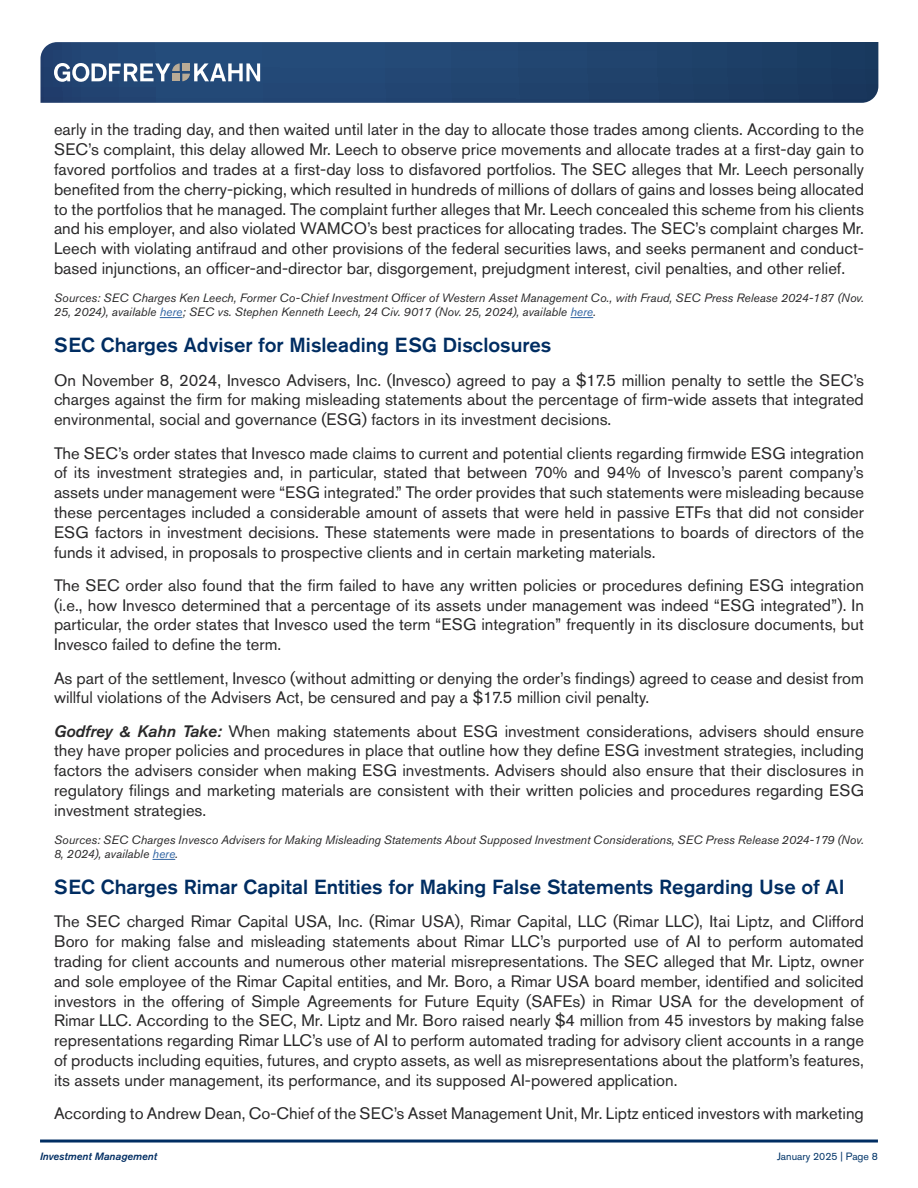
<style>
.page{position:relative;width:918px;height:1188px;background:#fff}
.page>*{position:absolute;margin:0;border:0;box-sizing:border-box;transform-origin:0 0}
.t1{font:500 20.25px "Akzidenz Grotesk Std";color:#002d62}
.t2{font:16.5px/19.8px "Akzidenz Grotesk Std";color:#292829;text-align:justify}
.t3{font:italic 12px/14.4px "Akzidenz Grotesk Std";color:#292829}
.t4{font:italic 500 10.5px "Akzidenz Grotesk Std";color:#002d62}
.t5{font:10.5px "Akzidenz Grotesk Std";color:#003468}
.s1{color:#2f63a2}
.s2{font-weight:500;font-style:italic}
</style>
<div class="page">
<hr style="left:40px;top:1140px;width:838px;height:3px;background:#002d62">
<svg style="left:40px;top:42px;width:838px;height:61px;background:#22446f"></svg>
<svg style="left:54px;top:63px;width:206px;height:19px"></svg>
<div style="left:182px;top:63px;width:8px;height:8px;background:#b9ab96"></div>
<div style="left:172px;top:74px;width:8px;height:7px;background:#b9ab96"></div>
<svg style="left:160px;top:317px;width:23px;height:1px"></svg>
<svg style="left:570px;top:317px;width:23px;height:1px"></svg>
<svg style="left:153px;top:859px;width:22px;height:1px"></svg>
<p class="t2" style="left:54px;top:120px;width:812px">early in the trading day, and then waited until later in the day to allocate those trades among clients. According to the SEC’s complaint, this delay allowed Mr. Leech to observe price movements and allocate trades at a first-day gain to favored portfolios and trades at a first-day loss to disfavored portfolios. The SEC alleges that Mr. Leech personally benefited from the cherry-picking, which resulted in hundreds of millions of dollars of gains and losses being allocated to the portfolios that he managed. The complaint further alleges that Mr. Leech concealed this scheme from his clients and his employer, and also violated WAMCO’s best practices for allocating trades. The SEC’s complaint charges Mr.<br>Leech with violating antifraud and other provisions of the federal securities laws, and seeks permanent and conduct&shy;based injunctions, an officer-and-director bar, disgorgement, prejudgment interest, civil penalties, and other relief.</p>
<p class="t3" style="left:54px;top:291px;width:812px">Sources: SEC Charges Ken Leech, Former Co-Chief Investment Officer of Western Asset Management Co., with Fraud, SEC Press Release 2024-187 (Nov.<br>25, 2024), available <span class="s1">here</span>; SEC vs. Stephen Kenneth Leech, 24 Civ. 9017 (Nov. 25, 2024), available <span class="s1">here</span>.</p>
<p class="t1" style="left:54px;top:333px;width:499px">SEC Charges Adviser for Misleading ESG Disclosures</p>
<p class="t2" style="left:54px;top:370px;width:812px">On November 8, 2024, Invesco Advisers, Inc. (Invesco) agreed to pay a $17.5 million penalty to settle the SEC’s charges against the firm for making misleading statements about the percentage of firm-wide assets that integrated environmental, social and governance (ESG) factors in its investment decisions.</p>
<p class="t2" style="left:54px;top:443px;width:812px">The SEC’s order states that Invesco made claims to current and potential clients regarding firmwide ESG integration of its investment strategies and, in particular, stated that between 70% and 94% of Invesco’s parent company’s assets under management were “ESG integrated.” The order provides that such statements were misleading because these percentages included a considerable amount of assets that were held in passive ETFs that did not consider ESG factors in investment decisions. These statements were made in presentations to boards of directors of the funds it advised, in proposals to prospective clients and in certain marketing materials.</p>
<p class="t2" style="left:54px;top:575px;width:812px">The SEC order also found that the firm failed to have any written policies or procedures defining ESG integration (i.e., how Invesco determined that a percentage of its assets under management was indeed “ESG integrated”). In particular, the order states that Invesco used the term “ESG integration” frequently in its disclosure documents, but Invesco failed to define the term.</p>
<p class="t2" style="left:54px;top:668px;width:811px">As part of the settlement, Invesco (without admitting or denying the order’s findings) agreed to cease and desist from willful violations of the Advisers Act, be censured and pay a $17.5 million civil penalty.</p>
<p class="t2" style="left:54px;top:721px;width:812px"><span class="s2">Godfrey &amp; Kahn Take:</span> When making statements about ESG investment considerations, advisers should ensure they have proper policies and procedures in place that outline how they define ESG investment strategies, including factors the advisers consider when making ESG investments. Advisers should also ensure that their disclosures in regulatory filings and marketing materials are consistent with their written policies and procedures regarding ESG investment strategies.</p>
<p class="t3" style="left:54px;top:832px;width:811px">Sources: SEC Charges Invesco Advisers for Making Misleading Statements About Supposed Investment Considerations, SEC Press Release 2024-179 (Nov.<br>8, 2024), available <span class="s1">here</span>.</p>
<p class="t1" style="left:54px;top:875px;width:792px">SEC Charges Rimar Capital Entities for Making False Statements Regarding Use of AI</p>
<p class="t2" style="left:54px;top:912px;width:812px">The SEC charged Rimar Capital USA, Inc. (Rimar USA), Rimar Capital, LLC (Rimar LLC), Itai Liptz, and Clifford Boro for making false and misleading statements about Rimar LLC’s purported use of AI to perform automated trading for client accounts and numerous other material misrepresentations. The SEC alleged that Mr. Liptz, owner and sole employee of the Rimar Capital entities, and Mr. Boro, a Rimar USA board member, identified and solicited investors in the offering of Simple Agreements for Future Equity (SAFEs) in Rimar USA for the development of Rimar LLC. According to the SEC, Mr. Liptz and Mr. Boro raised nearly $4 million from 45 investors by making false representations regarding Rimar LLC’s use of AI to perform automated trading for advisory client accounts in a range of products including equities, futures, and crypto assets, as well as misrepresentations about the platform’s features, its assets under management, its performance, and its supposed AI-powered application.</p>
<p class="t2" style="left:54px;top:1103px;width:811px">According to Andrew Dean, Co-Chief of the SEC’s Asset Management Unit, Mr. Liptz enticed investors with marketing</p>
<p class="t4" style="left:40px;top:1151px;width:118px">Investment Management</p>
<p class="t5" style="left:777px;top:1150px;width:102px">January 2025 | Page 8</p>
</div>
